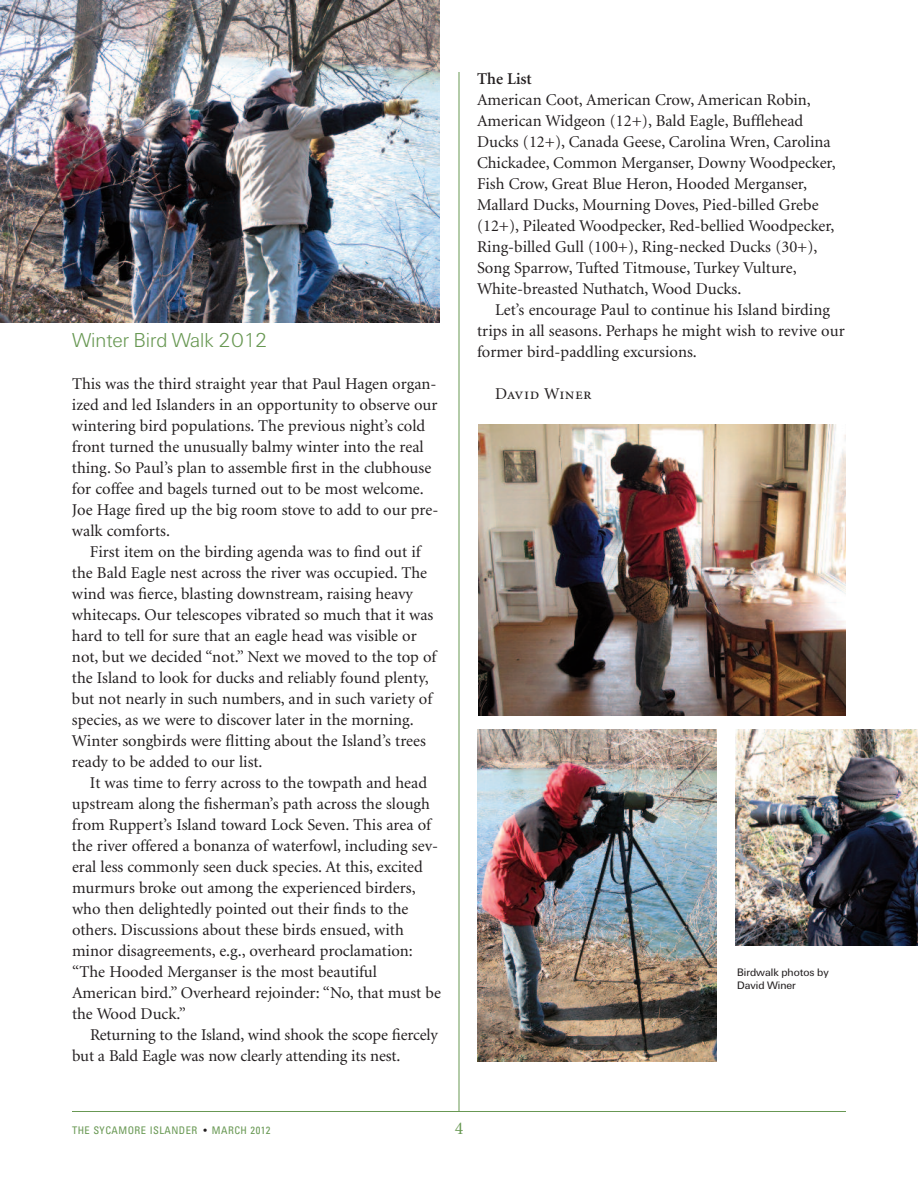
<style>
.page{position:relative;width:918px;height:1188px;background:#fff}
.page>*{position:absolute;margin:0;border:0;box-sizing:border-box;transform-origin:0 0}
.t1{font:21px "U45";color:#689853}
.t2{font:18px "Minion";color:#689853}
.t3{font:16.5px/21px "Minion";color:#231f20}
.t4{font:16.5px "Minion Regular SC";letter-spacing:.025em;color:#231f20}
.t5{font:600 16.5px "Minion";color:#231f20}
.t6{font:11.25px/13.5px "U55";color:#231f20}
.t7{font:condensed 10.5px "Univers";letter-spacing:.045em;color:#689853}
.s1{color:#231f20}
</style>
<div class="page">
<hr style="left:72px;top:1111px;width:774px;height:1px;background:#689853">
<hr style="left:459px;top:72px;width:1px;height:1040px;background:#689853">
<img style="left:0;top:0;width:439px;height:322px">
<img style="left:477px;top:730px;width:240px;height:331px">
<img style="left:478px;top:424px;width:368px;height:292px">
<img style="left:736px;top:730px;width:182px;height:216px">
<p class="t1" style="left:72px;top:333px;width:197px">Winter Bird Walk 2012</p>
<p class="t3" style="left:72px;top:375px;width:368px">This was the third straight year that Paul Hagen organ&shy;ized and led Islanders in an opportunity to observe our wintering bird populations. The previous night’s cold front turned the unusually balmy winter into the real thing. So Paul’s plan to assemble first in the clubhouse for coffee and bagels turned out to be most welcome.<br>Joe Hage fired up the big room stove to add to our pre&shy;walk comforts.</p>
<p class="t3" style="left:72px;top:543px;width:366px;text-indent:18px">First item on the birding agenda was to find out if the Bald Eagle nest across the river was occupied. The wind was fierce, blasting downstream, raising heavy whitecaps. Our telescopes vibrated so much that it was hard to tell for sure that an eagle head was visible or not, but we decided “not.” Next we moved to the top of the Island to look for ducks and reliably found plenty, but not nearly in such numbers, and in such variety of species, as we were to discover later in the morning.<br>Winter songbirds were flitting about the Island’s trees ready to be added to our list.</p>
<p class="t3" style="left:72px;top:774px;width:370px;text-indent:18px">It was time to ferry across to the towpath and head upstream along the fisherman’s path across the slough from Ruppert’s Island toward Lock Seven. This area of the river offered a bonanza of waterfowl, including sev&shy;eral less commonly seen duck species. At this, excited murmurs broke out among the experienced birders, who then delightedly pointed out their finds to the others. Discussions about these birds ensued, with minor disagreements, e.g., overheard proclamation: “The Hooded Merganser is the most beautiful American bird.” Overheard rejoinder: “No, that must be the Wood Duck.”</p>
<p class="t3" style="left:72px;top:1026px;width:367px;text-indent:18px">Returning to the Island, wind shook the scope fiercely but a Bald Eagle was now clearly attending its nest.</p>
<p class="t5" style="left:477px;top:72px;width:56px">The List</p>
<p class="t3" style="left:477px;top:90px;width:360px">American Coot, American Crow, American Robin, American Widgeon (12+), Bald Eagle, Bufflehead Ducks (12+), Canada Geese, Carolina Wren, Carolina Chickadee, Common Merganser, Downy Woodpecker, Fish Crow, Great Blue Heron, Hooded Merganser, Mallard Ducks, Mourning Doves, Pied-billed Grebe (12+), Pileated Woodpecker, Red-bellied Woodpecker, Ring-billed Gull (100+), Ring-necked Ducks (30+), Song Sparrow, Tufted Titmouse, Turkey Vulture, White-breasted Nuthatch, Wood Ducks.</p>
<p class="t3" style="left:477px;top:300px;width:369px;text-indent:18px">Let’s encourage Paul to continue his Island birding trips in all seasons. Perhaps he might wish to revive our former bird-paddling excursions.</p>
<p class="t4" style="left:495px;top:387px;width:98px">David Winer</p>
<p class="t6" style="left:737px;top:966px;width:93px">Birdwalk photos by<br>David Winer</p>
<p class="t7" style="left:72px;top:1126px;width:200px">THE SYCAMORE ISLANDER <span class="s1">•</span> MARCH 2012</p>
<p class="t2" style="left:455px;top:1121px;width:10px">4</p>
</div>
